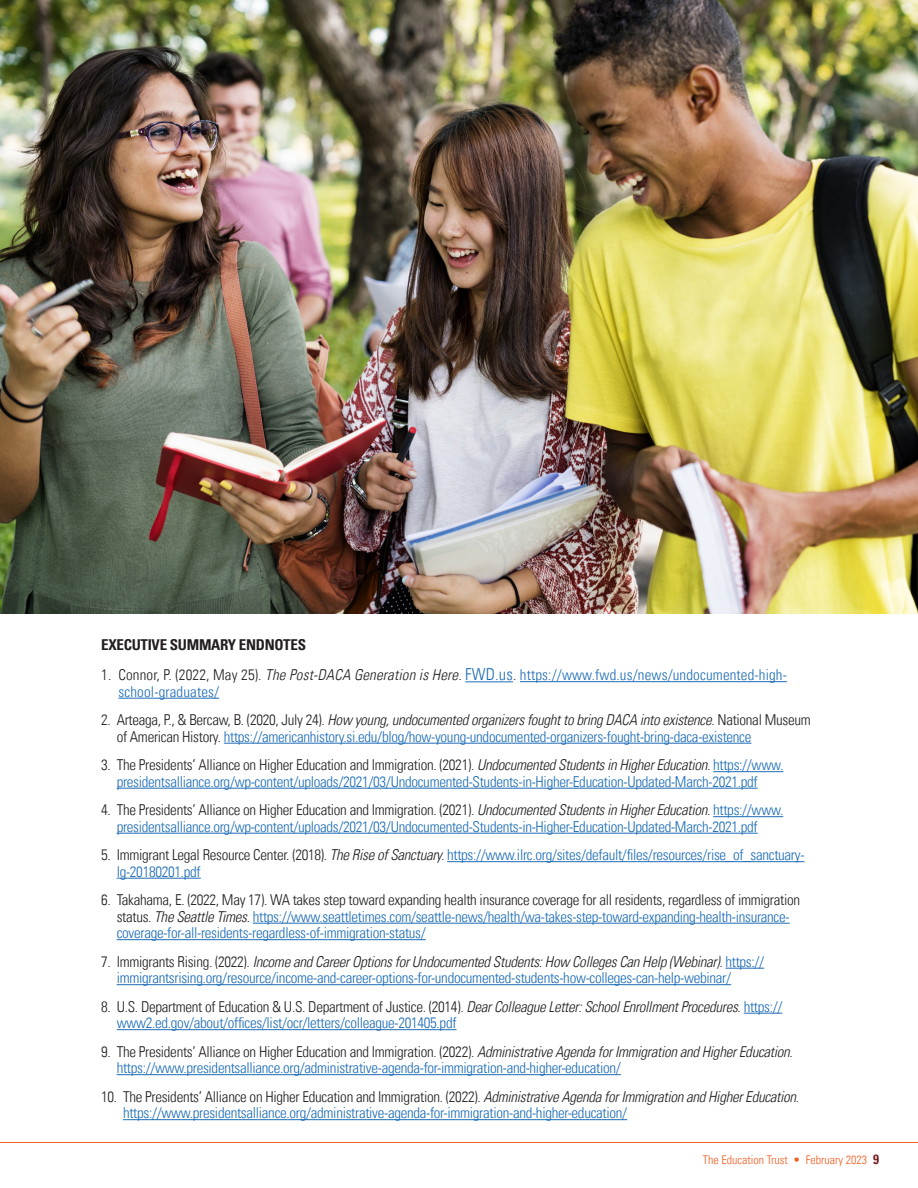
<style>
.page{position:relative;width:918px;height:1188px;background:#fff}
.page>*{position:absolute;margin:0;border:0;box-sizing:border-box;transform-origin:0 0}
.Endnote_text{font:300 condensed 15px/16.5px "Univers LT";letter-spacing:-.02em;color:#1c6cb6}
.Endnote_text-2{font:300 condensed 15px/16.5px "Univers LT";letter-spacing:.01em;color:#1c6cb6}
.Body{font:700 condensed 15px "Univers LT";letter-spacing:-.02em;color:#231f20}
.t1{font:300 condensed 12px "Univers LT";color:#f15d22}
.s1{color:#231f20}
.s2{font-style:italic;color:#231f20}
.s3{font-size:16.5px}
.s4{font-weight:700;font-size:13.5px;color:#762023}
</style>
<div class="page">
<hr style="left:0;top:1142px;width:918px;height:1px;background:#f15d22">
<img style="left:0;top:0;width:918px;height:613px">
<hr style="left:465px;top:681px;width:48px;height:1px;background:#1c6cb6">
<hr style="left:520px;top:681px;width:267px;height:1px;background:#1c6cb6">
<hr style="left:118px;top:698px;width:101px;height:1px;background:#1c6cb6">
<hr style="left:224px;top:743px;width:527px;height:1px;background:#1c6cb6">
<hr style="left:713px;top:771px;width:70px;height:1px;background:#1c6cb6">
<hr style="left:117px;top:788px;width:641px;height:1px;background:#1c6cb6">
<hr style="left:713px;top:816px;width:70px;height:1px;background:#1c6cb6">
<hr style="left:117px;top:833px;width:641px;height:1px;background:#1c6cb6">
<hr style="left:447px;top:861px;width:358px;height:1px;background:#1c6cb6">
<hr style="left:117px;top:878px;width:84px;height:1px;background:#1c6cb6">
<hr style="left:253px;top:923px;width:537px;height:1px;background:#1c6cb6">
<hr style="left:117px;top:939px;width:309px;height:1px;background:#1c6cb6">
<hr style="left:726px;top:968px;width:38px;height:1px;background:#1c6cb6">
<hr style="left:117px;top:984px;width:614px;height:1px;background:#1c6cb6">
<hr style="left:744px;top:1013px;width:38px;height:1px;background:#1c6cb6">
<hr style="left:117px;top:1029px;width:340px;height:1px;background:#1c6cb6">
<hr style="left:117px;top:1074px;width:504px;height:1px;background:#1c6cb6">
<hr style="left:123px;top:1119px;width:504px;height:1px;background:#1c6cb6">
<p class="Body" style="left:101px;top:636px;width:206px">EXECUTIVE SUMMARY ENDNOTES</p>
<p class="Endnote_text-2" style="left:118px;top:667px;width:670px;text-indent:-17px"><span class="s1">1. Connor, P. (2022, May 25).</span> <span class="s2">The Post-DACA Generation is Here.</span> <span class="s3">FWD.us</span><span class="s1">.</span> https://www.fwd.us/news/undocumented-high&shy;school-graduates/</p>
<p class="Endnote_text" style="left:117px;top:712px;width:696px;text-indent:-15px"><span class="s1">2. Arteaga, P., &amp; Bercaw, B. (2020, July 24).</span> <span class="s2">How young, undocumented organizers fought to bring DACA into existence</span><span class="s1">. National Museum of American History.</span> https://americanhistory.si.edu/blog/how-young-undocumented-organizers-fought-bring-daca-existence</p>
<p class="Endnote_text" style="left:117px;top:757px;width:668px;text-indent:-15px"><span class="s1">3. The Presidents’ Alliance on Higher Education and Immigration. (2021).</span> <span class="s2">Undocumented Students in Higher Education.</span> https://www. presidentsalliance.org/wp-content/uploads/2021/03/Undocumented-Students-in-Higher-Education-Updated-March-2021.pdf</p>
<p class="Endnote_text" style="left:117px;top:802px;width:668px;text-indent:-15px"><span class="s1">4. The Presidents’ Alliance on Higher Education and Immigration. (2021).</span> <span class="s2">Undocumented Students in Higher Education.</span> https://www. presidentsalliance.org/wp-content/uploads/2021/03/Undocumented-Students-in-Higher-Education-Updated-March-2021.pdf</p>
<p class="Endnote_text" style="left:117px;top:847px;width:689px;text-indent:-15px"><span class="s1">5. Immigrant Legal Resource Center. (2018).</span> <span class="s2">The Rise of Sanctuary.</span> https://www.ilrc.org/sites/default/files/resources/rise_of_sanctuary&shy;lg-20180201.pdf</p>
<p class="Endnote_text" style="left:117px;top:892px;width:685px;text-indent:-15px"><span class="s1">6. Takahama, E. (2022, May 17). WA takes step toward expanding health insurance coverage for all residents, regardless of immigration status.</span> <span class="s2">The Seattle Times</span><span class="s1">.</span> https://www.seattletimes.com/seattle-news/health/wa-takes-step-toward-expanding-health-insurance&shy;coverage-for-all-residents-regardless-of-immigration-status/</p>
<p class="Endnote_text" style="left:117px;top:953px;width:649px;text-indent:-15px"><span class="s1">7. Immigrants Rising. (2022).</span> <span class="s2">Income and Career Options for Undocumented Students: How Colleges Can Help (Webinar)</span><span class="s1">.</span> https:// immigrantsrising.org/resource/income-and-career-options-for-undocumented-students-how-colleges-can-help-webinar/</p>
<p class="Endnote_text" style="left:117px;top:998px;width:667px;text-indent:-15px"><span class="s1">8. U.S. Department of Education &amp; U.S. Department of Justice. (2014).</span> <span class="s2">Dear Colleague Letter: School Enrollment Procedures</span><span class="s1">.</span> https:// www2.ed.gov/about/offices/list/ocr/letters/colleague-201405.pdf</p>
<p class="Endnote_text" style="left:117px;top:1043px;width:678px;text-indent:-15px"><span class="s1">9. The Presidents’ Alliance on Higher Education and Immigration. (2022).</span> <span class="s2">Administrative Agenda for Immigration and Higher Education</span><span class="s1">. </span>https://www.presidentsalliance.org/administrative-agenda-for-immigration-and-higher-education/</p>
<p class="Endnote_text" style="left:123px;top:1088px;width:678px;text-indent:-22px"><span class="s1">10. The Presidents’ Alliance on Higher Education and Immigration. (2022).</span> <span class="s2">Administrative Agenda for Immigration and Higher Education</span><span class="s1">. </span>https://www.presidentsalliance.org/administrative-agenda-for-immigration-and-higher-education/</p>
<p class="t1" style="left:703px;top:1153px;width:178px">The Education Trust • February 2023 <span class="s4">9</span></p>
</div>
